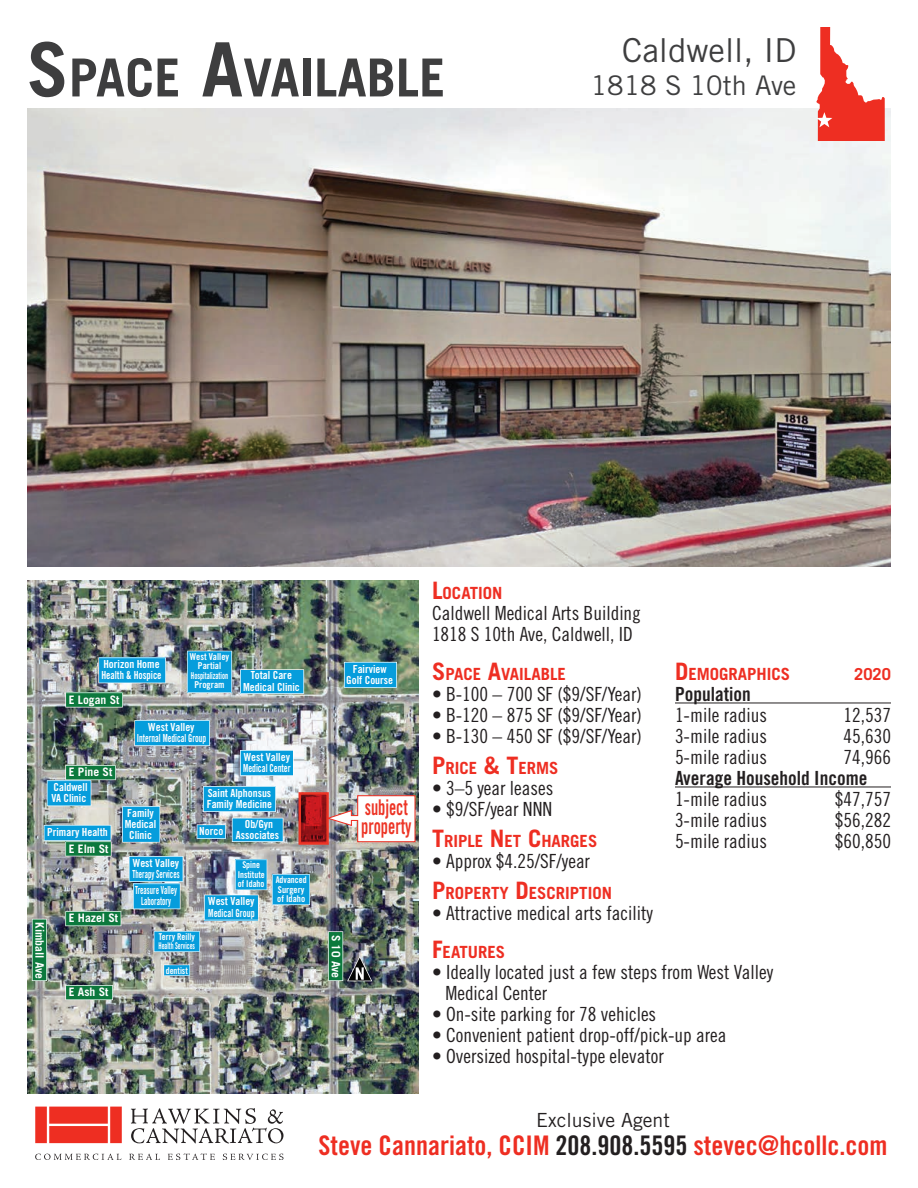
<style>
.page{position:relative;width:918px;height:1188px;background:#fff}
.page>*{position:absolute;margin:0;border:0;box-sizing:border-box;transform-origin:0 0}
.t1{font:700 52.5px "Trade Gothic";color:#3e3e3f}
.Location_White_Med_F{font:33px "Trade Gothic";color:#3e3e3f}
.t2{font:27px "Trade Gothic Bold Cond Twenty";color:#ee2e22}
.Location_White_Med_F-2{font:27px "Trade Gothic";color:#3e3e3f}
.t3{font:21.6px/19.2px "Trade Gothic Bold Cond Twenty";color:#ed3425;scale:.75 1}
.SC_-_Body_Black{font:19.5px/21px "Trade Gothic Cond Eighteen";color:#231f20}
.SC_-_Body_Black-2{font:19.5px "Trade Gothic Bold Cond Twenty";color:#231f20}
.t4{font:19.5px "Trade Gothic";color:#231f20}
.SC_-_Body_Head_Red{font:700 16.8px "Trade Gothic";color:#ee2e22}
.SC_-_Body_Head_Red-2{font:700 16.5px "Trade Gothic";color:#ee2e22}
.t5{font:700 11.7px "Trade Gothic";color:#fff}
.t6{font:11.1px/11.1px "Trade Gothic Bold Cond Twenty";color:#fff}
.t7{font:11.1px/11.1px "Trade Gothic Bold Cond Twenty";color:#fff;text-align:center;scale:.68 1}
.t8{font:9.45px/9.4px "Trade Gothic Bold Cond Twenty";color:#fff;text-align:center}
.t9{font:9.3px/9.3px "Trade Gothic Bold Cond Twenty";color:#fff;scale:.95 1}
.s1{font-size:75px}
.s2{font-size:24px}
.s3{font-family:"Trade Gothic"}
.s4{color:#231f20}
</style>
<div class="page">
<img style="left:27px;top:108px;width:864px;height:459px">
<svg style="left:35px;top:1154px;width:86px;height:6px"></svg>
<svg style="left:129px;top:1154px;width:31px;height:6px"></svg>
<svg style="left:168px;top:1153px;width:47px;height:7px"></svg>
<svg style="left:223px;top:1154px;width:60px;height:6px"></svg>
<svg style="left:35px;top:1107px;width:87px;height:36px;background:#ef4339"></svg>
<svg style="left:131px;top:1108px;width:152px;height:35px"></svg>
<svg style="left:816px;top:27px;width:69px;height:114px"></svg>
<img style="left:27px;top:581px;width:391px;height:513px">
<svg style="left:302px;top:795px;width:23px;height:47px"></svg>
<svg style="left:240px;top:750px;width:54px;height:26px"></svg>
<svg style="left:65px;top:692px;width:58px;height:16px"></svg>
<svg style="left:65px;top:985px;width:48px;height:15px"></svg>
<svg style="left:65px;top:911px;width:56px;height:15px"></svg>
<svg style="left:32px;top:919px;width:15px;height:62px"></svg>
<div style="left:299px;top:792px;width:30px;height:53px;border:2px solid #ed3425"></div>
<svg style="left:197px;top:824px;width:29px;height:15px"></svg>
<svg style="left:203px;top:786px;width:73px;height:26px;background:#17a3de"></svg>
<svg style="left:122px;top:806px;width:38px;height:37px"></svg>
<svg style="left:154px;top:931px;width:46px;height:21px"></svg>
<svg style="left:164px;top:965px;width:26px;height:11px"></svg>
<svg style="left:44px;top:825px;width:68px;height:31px;background:#339aa5"></svg>
<svg style="left:134px;top:720px;width:76px;height:26px;background:#17a3dd"></svg>
<svg style="left:129px;top:856px;width:54px;height:53px;background:#22a4da"></svg>
<img style="left:204px;top:860px;width:106px;height:60px">
<svg style="left:232px;top:818px;width:51px;height:24px"></svg>
<svg style="left:47px;top:765px;width:69px;height:41px;background:#41969e"></svg>
<svg style="left:98px;top:657px;width:68px;height:26px;background:#15a2dd"></svg>
<svg style="left:187px;top:651px;width:45px;height:42px;background:#11a1dd"></svg>
<svg style="left:240px;top:669px;width:64px;height:25px;background:#19a4dd"></svg>
<img style="left:325px;top:795px;width:91px;height:48px">
<svg style="left:344px;top:662px;width:53px;height:26px"></svg>
<img style="left:328px;top:931px;width:44px;height:50px">
<hr style="left:675px;top:702px;width:216px;height:1px;background:#231f20">
<hr style="left:675px;top:786px;width:216px;height:1px;background:#231f20">
<p class="t1" style="left:27px;top:45px;width:420px"><span class="s1">S</span>PACE <span class="s1">A</span>VAILABLE</p>
<p class="Location_White_Med_F" style="left:622px;top:30px;width:176px">Caldwell, ID</p>
<p class="Location_White_Med_F-2" style="left:591px;top:69px;width:207px">1818 S 10th Ave</p>
<p class="t6" style="left:101px;top:659px;width:62px">Horizon Home<br>Health &amp; Hospice</p>
<p class="t8" style="left:190px;top:652px;width:41px">West Valley<br>Partial<br>Hospitalization<br>Program</p>
<p class="t5" style="left:69px;top:692px;width:52px">E Logan St</p>
<p class="t5" style="left:69px;top:765px;width:45px">E Pine St</p>
<p class="t6" style="left:137px;top:722px;width:71px;text-align:center">West Valley<br>Internal Medical Group</p>
<p class="t6" style="left:243px;top:670px;width:58px;text-align:center">Total Care<br>Medical Clinic</p>
<p class="t6" style="left:243px;top:751px;width:49px">West Valley<br>Medical Center</p>
<p class="t6" style="left:52px;top:782px;width:37px">Caldwell<br>VA Clinic</p>
<p class="t6" style="left:47px;top:826px;width:62px">Primary Health</p>
<p class="t5" style="left:69px;top:841px;width:41px">E Elm St</p>
<p class="t6" style="left:125px;top:807px;width:33px;text-align:center">Family<br>Medical<br>Clinic</p>
<p class="t6" style="left:207px;top:787px;width:67px">Saint Alphonsus<br>Family Medicine</p>
<p class="t6" style="left:199px;top:826px;width:26px">Norco</p>
<p class="t6" style="left:236px;top:818px;width:45px;text-align:center">Ob/Gyn<br>Associates</p>
<p class="t5" style="left:47px;top:922px;width:58px;rotate:90deg">Kimball Ave</p>
<p class="t5" style="left:69px;top:911px;width:51px">E Hazel St</p>
<p class="t5" style="left:69px;top:985px;width:41px">E Ash St</p>
<p class="t6" style="left:133px;top:857px;width:49px">West Valley<br>Therapy Services</p>
<p class="t7" style="left:135px;top:885px;width:63px">Treasure Valley<br>Laboratory</p>
<p class="t9" style="left:159px;top:932px;width:40px">Terry Reilly<br>Health Services</p>
<p class="t9" style="left:166px;top:966px;width:25px">dentist</p>
<p class="t9" style="left:238px;top:860px;width:30px;text-align:center">Spine<br>Institute of Idaho</p>
<p class="t6" style="left:208px;top:896px;width:48px">West Valley<br>Medical Group</p>
<p class="t9" style="left:276px;top:875px;width:34px">Advanced<br>Surgery of Idaho</p>
<p class="SC_-_Body_Head_Red" style="left:432px;top:583px;width:70px"><span class="s2">L</span>OCATION</p>
<p class="SC_-_Body_Black" style="left:432px;top:602px;width:210px">Caldwell Medical Arts Building</p>
<p class="SC_-_Body_Black" style="left:432px;top:623px;width:203px">1818 S 10th Ave, Caldwell, ID</p>
<p class="SC_-_Body_Head_Red" style="left:432px;top:664px;width:135px"><span class="s2">S</span>PACE <span class="s2">A</span>VAILABLE</p>
<p class="SC_-_Body_Black" style="left:432px;top:683px;width:212px">• B-100 <span class="s3">–</span> 700 SF ($9/SF/Year)</p>
<p class="SC_-_Body_Black" style="left:432px;top:704px;width:212px">• B-120 <span class="s3">–</span> 875 SF ($9/SF/Year)</p>
<p class="SC_-_Body_Black" style="left:432px;top:725px;width:212px">• B-130 <span class="s3">–</span> 450 SF ($9/SF/Year)</p>
<p class="SC_-_Body_Head_Red" style="left:432px;top:758px;width:127px"><span class="s2">P</span>RICE <span class="s2">&amp; T</span>ERMS</p>
<p class="SC_-_Body_Black" style="left:432px;top:777px;width:123px">• 3–5 year leases</p>
<p class="SC_-_Body_Black" style="left:432px;top:798px;width:122px">• $9/SF/year NNN</p>
<p class="SC_-_Body_Head_Red" style="left:432px;top:831px;width:165px"><span class="s2">T</span>RIPLE <span class="s2">N</span>ET <span class="s2">C</span>HARGES</p>
<p class="SC_-_Body_Black" style="left:432px;top:850px;width:160px">• Approx $4.25/SF/year</p>
<p class="SC_-_Body_Head_Red" style="left:432px;top:882px;width:179px"><span class="s2">P</span>ROPERTY <span class="s2">D</span>ESCRIPTION</p>
<p class="SC_-_Body_Black" style="left:432px;top:902px;width:222px">• Attractive medical arts facility</p>
<p class="t6" style="left:346px;top:663px;width:48px;text-align:center">Fairview<br>Golf Course</p>
<p class="SC_-_Body_Head_Red" style="left:675px;top:664px;width:115px"><span class="s2">D</span>EMOGRAPHICS</p>
<p class="SC_-_Body_Head_Red-2" style="left:854px;top:664px;width:38px">2020</p>
<p class="SC_-_Body_Black-2" style="left:675px;top:682px;width:77px">Population</p>
<p class="SC_-_Body_Black" style="left:675px;top:704px;width:94px">1-mile radius</p>
<p class="SC_-_Body_Black" style="left:843px;top:704px;width:49px">12,537</p>
<p class="SC_-_Body_Black" style="left:675px;top:725px;width:94px">3-mile radius</p>
<p class="SC_-_Body_Black" style="left:843px;top:725px;width:49px">45,630</p>
<p class="SC_-_Body_Black" style="left:675px;top:746px;width:94px">5-mile radius</p>
<p class="SC_-_Body_Black" style="left:843px;top:746px;width:49px">74,966</p>
<p class="SC_-_Body_Black-2" style="left:675px;top:766px;width:194px">Average Household Income</p>
<p class="SC_-_Body_Black" style="left:675px;top:788px;width:94px">1-mile radius</p>
<p class="SC_-_Body_Black" style="left:835px;top:788px;width:58px">$47,757</p>
<p class="SC_-_Body_Black" style="left:675px;top:809px;width:94px">3-mile radius</p>
<p class="SC_-_Body_Black" style="left:835px;top:809px;width:58px">$56,282</p>
<p class="SC_-_Body_Black" style="left:675px;top:830px;width:94px">5-mile radius</p>
<p class="SC_-_Body_Black" style="left:835px;top:830px;width:58px">$60,850</p>
<p class="t3" style="left:361px;top:798px;width:69px">subject property</p>
<p class="t5" style="left:343px;top:935px;width:45px;rotate:90deg">S 10 Ave</p>
<p class="SC_-_Body_Head_Red" style="left:432px;top:942px;width:73px"><span class="s2">F</span>EATURES</p>
<p class="SC_-_Body_Black" style="left:446px;top:961px;width:329px;text-indent:-14px">• Ideally located just a few steps from West Valley<br>Medical Center</p>
<p class="SC_-_Body_Black" style="left:432px;top:1003px;width:226px">• On-site parking for 78 vehicles</p>
<p class="SC_-_Body_Black" style="left:432px;top:1024px;width:296px">• Convenient patient drop-off/pick-up area</p>
<p class="SC_-_Body_Black" style="left:432px;top:1045px;width:233px">• Oversized hospital-type elevator</p>
<p class="t4" style="left:536px;top:1108px;width:135px">Exclusive Agent</p>
<p class="t2" style="left:319px;top:1129px;width:570px">Steve Cannariato, CCIM <span class="s4">208.908.5595</span> stevec@hcollc.com</p>
</div>
